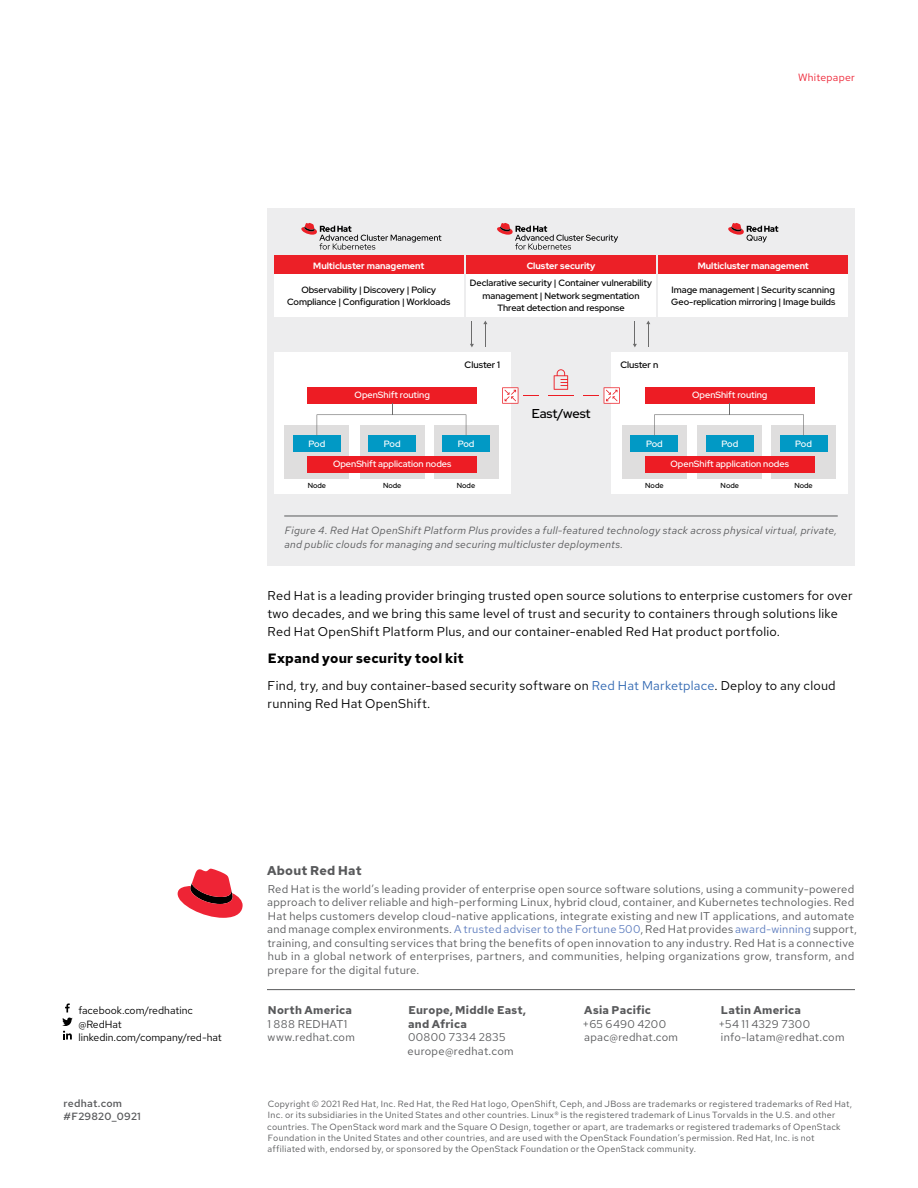
<style>
.page{position:relative;width:918px;height:1188px;background:#fff}
.page>*{position:absolute;margin:0;border:0;box-sizing:border-box;transform-origin:0 0}
.t1{font:700 13.5px "Red Hat Text";letter-spacing:.015em;color:#000}
.t2{font:500 12.9px "Red Hat Display";color:#000}
.t3{font:12.75px/18px "Red Hat Text";letter-spacing:.02em;color:#000}
.t4{font:700 12.75px "Red Hat Text";letter-spacing:.02em;color:#58595b}
.t5{font:11.25px/13.5px "Red Hat Text";letter-spacing:.025em;color:#58595b}
.t6{font:700 11.25px/13.5px "Red Hat Text";letter-spacing:.025em;color:#58595b}
.t7{font:italic 10.5px/13.5px "Red Hat Text";letter-spacing:.025em;color:#58595b}
.t8{font:10.5px/13.5px "Red Hat Text";color:#000}
.t9{font:500 10.5px/13.5px "Red Hat Text";letter-spacing:.025em;color:#58595b}
.t10{font:10.5px "Red Hat Text";letter-spacing:.025em;color:#ee2435}
.t11{font:500 9.3px "Red Hat Display";color:#000}
.t12{font:500 9.15px/12.1px "Red Hat Display";color:#000;text-align:center}
.t13{font:500 9.15px "Red Hat Display";color:#fff}
.t14{font:700 9.15px "Red Hat Display";color:#fff}
.t15{font:9px/11.2px "Red Hat Text";letter-spacing:.03em;color:#58595b}
.t16{font:500 7.35px "Red Hat Display";color:#000}
.s1{color:#3168b2}
.s2{color:#5d7cbe}
</style>
<div class="page">
<hr style="left:267px;top:989px;width:588px;height:1px;background:#58595b">
<svg style="left:178px;top:869px;width:65px;height:49px"></svg>
<svg style="left:65px;top:1003px;width:5px;height:9px"></svg>
<svg style="left:62px;top:1018px;width:11px;height:22px"></svg>
<div style="left:267px;top:208px;width:588px;height:358px;background:#ededee"></div>
<div style="left:274px;top:256px;width:189px;height:61px;background:#fff"></div>
<div style="left:274px;top:256px;width:189px;height:18px;background:#ec2027"></div>
<div style="left:466px;top:256px;width:190px;height:61px;background:#fff"></div>
<div style="left:466px;top:256px;width:190px;height:18px;background:#ec2027"></div>
<div style="left:659px;top:256px;width:189px;height:61px;background:#fff"></div>
<div style="left:659px;top:256px;width:189px;height:18px;background:#ec2027"></div>
<div style="left:274px;top:352px;width:236px;height:142px;background:#fff"></div>
<div style="left:307px;top:388px;width:170px;height:16px;background:#ed1c24"></div>
<div style="left:360px;top:426px;width:65px;height:53px;background:#dfdede"></div>
<div style="left:368px;top:436px;width:48px;height:16px;background:#0199c5"></div>
<div style="left:284px;top:426px;width:65px;height:53px;background:#dfdede"></div>
<div style="left:293px;top:436px;width:48px;height:16px;background:#0199c5"></div>
<div style="left:434px;top:426px;width:65px;height:53px;background:#dfdede"></div>
<div style="left:442px;top:436px;width:48px;height:16px;background:#0199c5"></div>
<div style="left:307px;top:457px;width:170px;height:16px;background:#ed1c24"></div>
<svg style="left:317px;top:404px;width:149px;height:32px"></svg>
<div style="left:612px;top:352px;width:236px;height:142px;background:#fff"></div>
<div style="left:645px;top:388px;width:170px;height:16px;background:#ed1c24"></div>
<div style="left:697px;top:426px;width:65px;height:53px;background:#dfdede"></div>
<div style="left:706px;top:436px;width:48px;height:16px;background:#0199c5"></div>
<div style="left:622px;top:426px;width:65px;height:53px;background:#dfdede"></div>
<div style="left:631px;top:436px;width:47px;height:16px;background:#0199c5"></div>
<div style="left:771px;top:426px;width:65px;height:53px;background:#dfdede"></div>
<div style="left:780px;top:436px;width:48px;height:16px;background:#0199c5"></div>
<div style="left:645px;top:457px;width:170px;height:16px;background:#ed1c24"></div>
<svg style="left:654px;top:404px;width:150px;height:32px"></svg>
<svg style="left:524px;top:395px;width:15px;height:1px"></svg>
<svg style="left:502px;top:387px;width:16px;height:17px"></svg>
<svg style="left:584px;top:387px;width:36px;height:17px"></svg>
<svg style="left:470px;top:321px;width:4px;height:26px"></svg>
<svg style="left:483px;top:321px;width:4px;height:26px"></svg>
<svg style="left:633px;top:321px;width:4px;height:26px"></svg>
<svg style="left:646px;top:321px;width:4px;height:26px"></svg>
<svg style="left:548px;top:369px;width:26px;height:27px"></svg>
<svg style="left:301px;top:223px;width:140px;height:27px"></svg>
<svg style="left:497px;top:223px;width:121px;height:27px"></svg>
<svg style="left:728px;top:223px;width:50px;height:20px"></svg>
<hr style="left:284px;top:516px;width:554px;height:1px;background:#58595b">
<p class="t10" style="left:798px;top:70px;width:58px">Whitepaper</p>
<p class="t14" style="left:313px;top:260px;width:112px">Multicluster management</p>
<p class="t12" style="left:287px;top:284px;width:165px">Observability | Discovery | Policy<br>Compliance | Configuration | Workloads</p>
<p class="t14" style="left:527px;top:260px;width:70px">Cluster security</p>
<p class="t12" style="left:470px;top:277px;width:184px">Declarative security | Container vulnerability management | Network segmentation<br>Threat detection and response</p>
<p class="t14" style="left:698px;top:260px;width:112px">Multicluster management</p>
<p class="t12" style="left:671px;top:284px;width:166px;text-align:left">Image management | Security scanning<br>Geo-replication mirroring | Image builds</p>
<p class="t13" style="left:355px;top:389px;width:77px">OpenShift routing</p>
<p class="t11" style="left:465px;top:358px;width:37px">Cluster 1</p>
<p class="t2" style="left:532px;top:405px;width:60px">East/west</p>
<p class="t11" style="left:620px;top:358px;width:39px">Cluster n</p>
<p class="t13" style="left:692px;top:389px;width:77px">OpenShift routing</p>
<p class="t13" style="left:308px;top:438px;width:18px">Pod</p>
<p class="t13" style="left:384px;top:438px;width:18px">Pod</p>
<p class="t16" style="left:308px;top:481px;width:20px">Node</p>
<p class="t16" style="left:383px;top:481px;width:20px">Node</p>
<p class="t13" style="left:458px;top:438px;width:18px">Pod</p>
<p class="t13" style="left:333px;top:458px;width:120px">OpenShift application nodes</p>
<p class="t16" style="left:457px;top:481px;width:20px">Node</p>
<p class="t13" style="left:646px;top:438px;width:18px">Pod</p>
<p class="t13" style="left:721px;top:438px;width:18px">Pod</p>
<p class="t16" style="left:645px;top:481px;width:20px">Node</p>
<p class="t16" style="left:721px;top:481px;width:20px">Node</p>
<p class="t16" style="left:794px;top:481px;width:20px">Node</p>
<p class="t13" style="left:795px;top:438px;width:18px">Pod</p>
<p class="t13" style="left:671px;top:458px;width:120px">OpenShift application nodes</p>
<p class="t7" style="left:284px;top:524px;width:554px">Figure 4. Red Hat OpenShift Platform Plus provides a full-featured technology stack across physical virtual, private, and public clouds for managing and securing multicluster deployments.</p>
<p class="t3" style="left:267px;top:586px;width:587px">Red Hat is a leading provider bringing trusted open source solutions to enterprise customers for over two decades, and we bring this same level of trust and security to containers through solutions like<br>Red Hat OpenShift Platform Plus, and our container-enabled Red Hat product portfolio.</p>
<p class="t1" style="left:268px;top:649px;width:198px">Expand your security tool kit</p>
<p class="t3" style="left:268px;top:676px;width:570px">Find, try, and buy container-based security software on <span class="s1">Red Hat Marketplace</span>. Deploy to any cloud running Red Hat OpenShift.</p>
<p class="t8" style="left:78px;top:1003px;width:145px">facebook.com/redhatinc @RedHat linkedin.com/company/red-hat</p>
<p class="t9" style="left:64px;top:1096px;width:79px">redhat.com #F29820_0921</p>
<p class="t4" style="left:267px;top:862px;width:96px">About Red Hat</p>
<p class="t5" style="left:267px;top:882px;width:591px">Red Hat is the world’s leading provider of enterprise open source software solutions, using a community-powered approach to deliver reliable and high-performing Linux, hybrid cloud, container, and Kubernetes technologies. Red Hat helps customers develop cloud-native applications, integrate existing and new IT applications, and automate and manage complex environments. <span class="s2">A trusted adviser to the Fortune 500</span>, Red Hat provides <span class="s2">award-winning</span> support, training, and consulting services that bring the benefits of open innovation to any industry. Red Hat is a connective hub in a global network of enterprises, partners, and communities, helping organizations grow, transform, and prepare for the digital future.</p>
<p class="t6" style="left:408px;top:1003px;width:120px">Europe, Middle East, and Africa</p>
<p class="t5" style="left:408px;top:1030px;width:108px">00800 7334 2835 europe@redhat.com</p>
<p class="t6" style="left:268px;top:1003px;width:86px">North America</p>
<p class="t5" style="left:268px;top:1017px;width:89px">1 888 REDHAT1 www.redhat.com</p>
<p class="t6" style="left:584px;top:1003px;width:68px">Asia Pacific</p>
<p class="t5" style="left:582px;top:1017px;width:97px">+65 6490 4200 apac@redhat.com</p>
<p class="t6" style="left:721px;top:1003px;width:82px">Latin America</p>
<p class="t5" style="left:718px;top:1017px;width:128px">+54 11 4329 7300 info-latam@redhat.com</p>
<p class="t15" style="left:267px;top:1098px;width:586px">Copyright © 2021 Red Hat, Inc. Red Hat, the Red Hat logo, OpenShift, Ceph, and JBoss are trademarks or registered trademarks of Red Hat, Inc. or its subsidiaries in the United States and other countries. Linux® is the registered trademark of Linus Torvalds in the U.S. and other countries. The OpenStack word mark and the Square O Design, together or apart, are trademarks or registered trademarks of OpenStack Foundation in the United States and other countries, and are used with the OpenStack Foundation’s permission. Red Hat, Inc. is not affiliated with, endorsed by, or sponsored by the OpenStack Foundation or the OpenStack community.</p>
</div>
